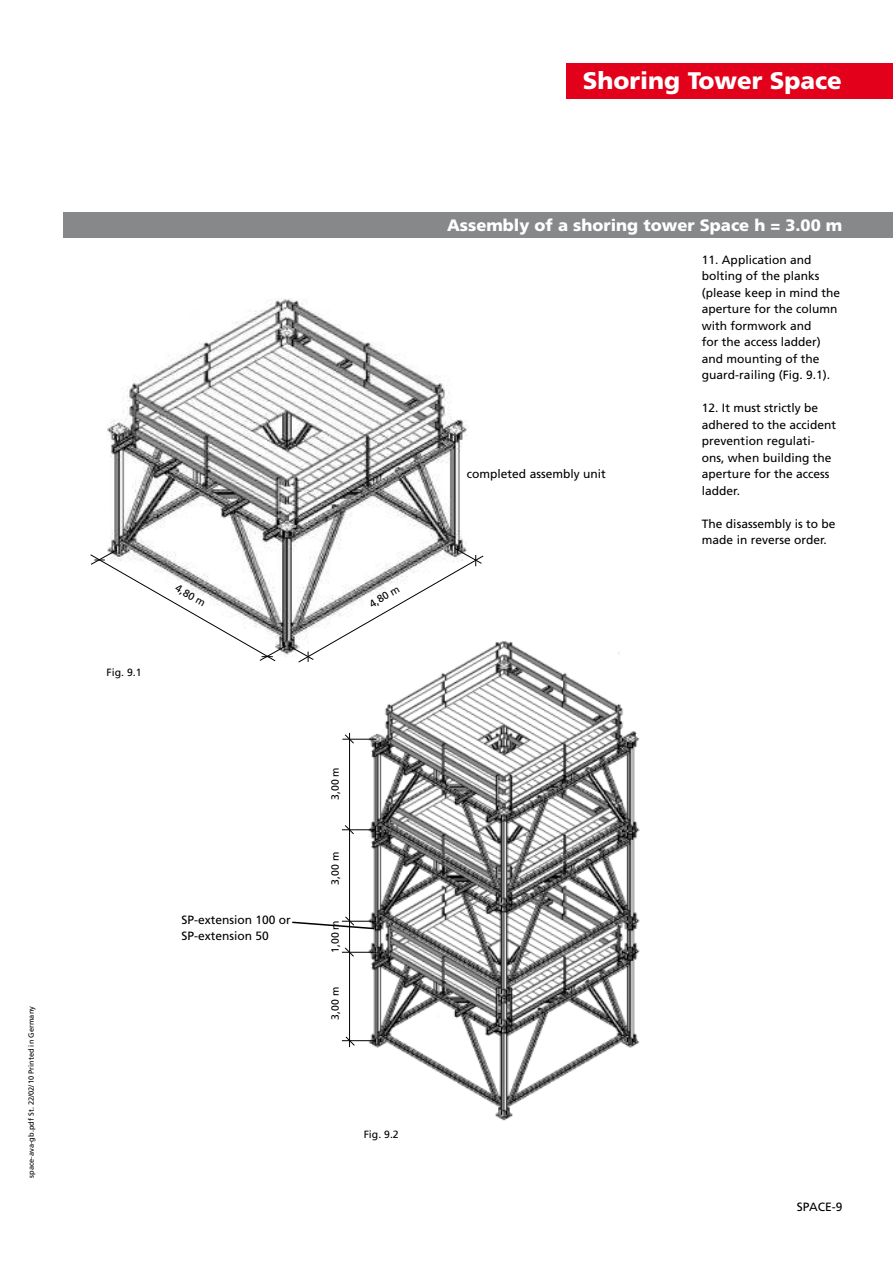
<style>
.page{position:relative;width:893px;height:1263px;background:#fff}
.page>*{position:absolute;margin:0;border:0;box-sizing:border-box;transform-origin:0 0}
.t1{font:900 24px "Frutiger LT";color:#fff}
.t2{font:900 16.5px "Frutiger LT";color:#fff}
.t3{font:12px/16.5px "Frutiger";color:#000}
.t4{font:10.5px "Frutiger";color:#000}
.t5{font:7.5px "Frutiger";color:#000}
</style>
<div class="page">
<div style="left:64px;top:213px;width:828px;height:25px;background:#87888a"></div>
<div style="left:567px;top:64px;width:325px;height:35px;background:#e2001a"></div>
<img style="left:107px;top:298px;width:360px;height:250px">
<img style="left:367px;top:641px;width:273px;height:480px">
<svg style="left:90px;top:548px;width:394px;height:115px"></svg>
<hr style="left:342px;top:739px;width:34px;height:1px;background:#000">
<hr style="left:342px;top:829px;width:34px;height:1px;background:#000">
<hr style="left:342px;top:952px;width:34px;height:1px;background:#000">
<hr style="left:342px;top:1040px;width:34px;height:1px;background:#000">
<hr style="left:349px;top:733px;width:1px;height:314px;background:#000">
<svg style="left:345px;top:1036px;width:10px;height:10px"></svg>
<svg style="left:344px;top:947px;width:10px;height:10px"></svg>
<svg style="left:292px;top:916px;width:84px;height:14px"></svg>
<svg style="left:344px;top:824px;width:10px;height:11px"></svg>
<svg style="left:344px;top:734px;width:10px;height:10px"></svg>
<p class="t5" style="left:28px;top:1178px;width:173px;rotate:-90deg">space-ava-gb.pdf St. 22/02/10 Printed in Germany</p>
<h1 class="t1" style="left:583px;top:71px;width:260px">Shoring Tower Space</h1>
<p class="t4" style="left:107px;top:668px;width:37px">Fig. 9.1</p>
<p class="t4" style="left:178px;top:584px;width:34px;rotate:30deg">4,80 m</p>
<p class="t3" style="left:181px;top:912px;width:111px">SP-extension 100 or<br>SP-extension 50</p>
<p class="t4" style="left:368px;top:601px;width:34px;rotate:-30deg">4,80 m</p>
<p class="t4" style="left:331px;top:800px;width:34px;rotate:-90deg">3,00 m</p>
<p class="t4" style="left:331px;top:885px;width:34px;rotate:-90deg">3,00 m</p>
<p class="t4" style="left:331px;top:953px;width:34px;rotate:-90deg">1,00 m</p>
<p class="t4" style="left:331px;top:1020px;width:34px;rotate:-90deg">3,00 m</p>
<p class="t4" style="left:364px;top:1130px;width:37px">Fig. 9.2</p>
<h2 class="t2" style="left:447px;top:218px;width:397px">Assembly of a shoring tower Space h = 3.00 m</h2>
<p class="t3" style="left:467px;top:467px;width:140px">completed assembly unit</p>
<p class="t3" style="left:702px;top:252px;width:140px">11. Application and bolting of the planks (please keep in mind the aperture for the column with formwork and<br>for the access ladder) and mounting of the guard-railing (Fig. 9.1).</p>
<p class="t3" style="left:702px;top:401px;width:136px">12. It must strictly be adhered to the accident prevention regulati&shy;ons, when building the aperture for the access ladder.</p>
<p class="t3" style="left:702px;top:516px;width:135px">The disassembly is to be made in reverse order.</p>
<p class="t3" style="left:796px;top:1199px;width:47px">SPACE-9</p>
</div>
